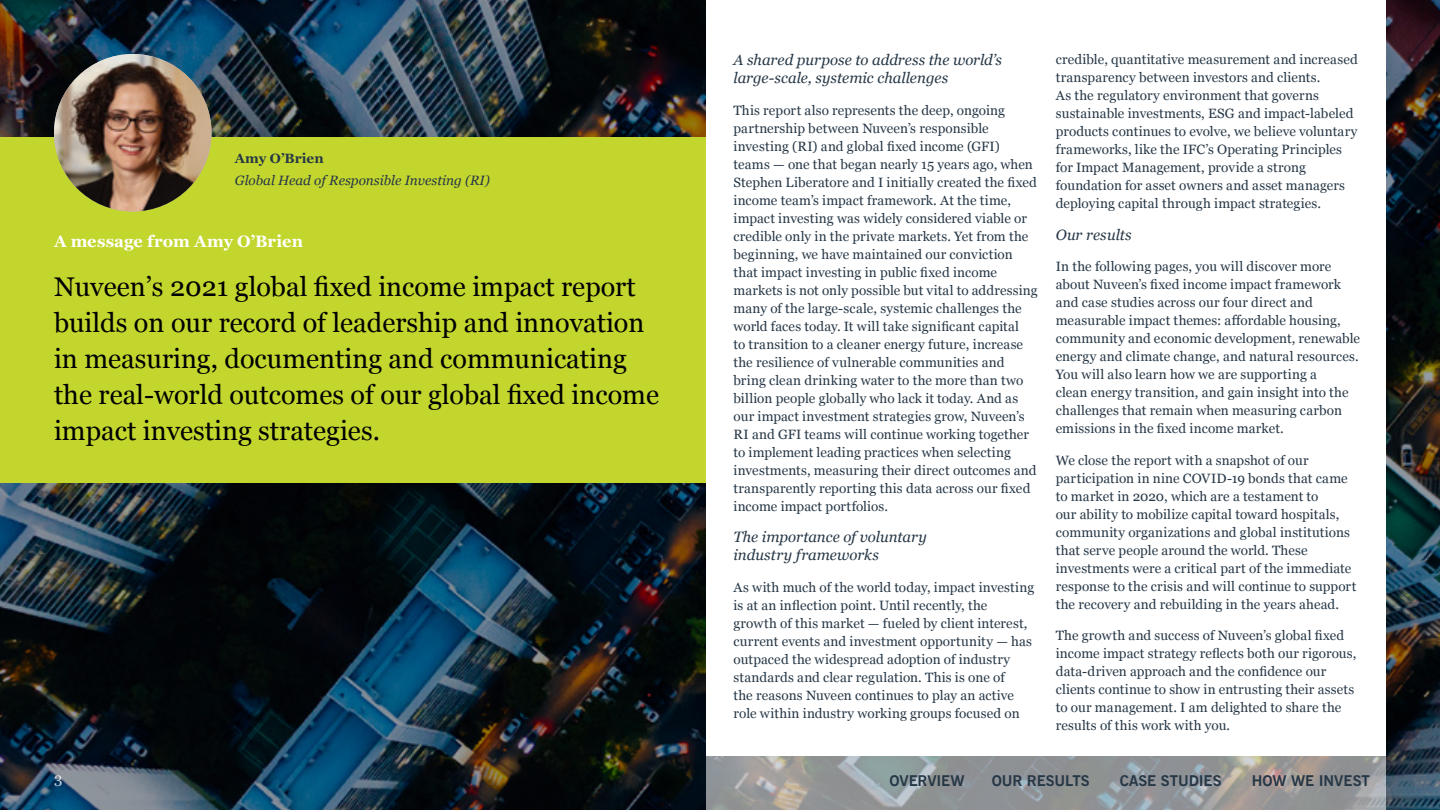
<style>
.page{position:relative;width:1440px;height:810px;background:#fff}
.page>*{position:absolute;margin:0;border:0;box-sizing:border-box;transform-origin:0 0}
.t1{font:27px/36px "Georgia";color:#000}
.t2{font:700 16.5px "Georgia";color:#fff}
.t3{font:italic 15px/18px "Georgia";color:#263746}
.t4{font:700 15px "News Gothic BT";letter-spacing:-.005em;color:#263746}
.t5{font:15px "Georgia Pro";color:#fff}
.t6{font:13.5px/18px "Georgia";letter-spacing:.01em;color:#263746}
.t7{font:italic 13.5px "Georgia";color:#263746}
.t8{font:700 13.5px "Georgia";color:#263746}
</style>
<div class="page">
<img style="left:0;top:0;width:1440px;height:810px">
<div style="left:0;top:137px;width:717px;height:346px;background:#c3d62e"></div>
<svg style="left:706px;top:756px;width:680px;height:54px;background:#97999a"></svg>
<img style="left:54px;top:54px;width:157px;height:157px;border-radius:79px">
<div style="left:706px;top:0;width:680px;height:756px;background:#fff"></div>
<p class="t8" style="left:235px;top:148px;width:90px">Amy O’Brien</p>
<p class="t7" style="left:235px;top:170px;width:256px">Global Head of Responsible Investing (RI)</p>
<p class="t2" style="left:54px;top:229px;width:250px">A message from Amy O’Brien</p>
<h1 class="t1" style="left:54px;top:268px;width:606px">Nuveen’s 2021 global fixed income impact report builds on our record of leadership and innovation in measuring, documenting and communicating the real-world outcomes of our global fixed income impact investing strategies.</h1>
<p class="t3" style="left:733px;top:51px;width:270px">A shared purpose to address the world’s large-scale, systemic challenges</p>
<p class="t6" style="left:733px;top:101px;width:306px">This report also represents the deep, ongoing partnership between Nuveen’s responsible investing (RI) and global fixed income (GFI) teams — one that began nearly 15 years ago, when Stephen Liberatore and I initially created the fixed income team’s impact framework. At the time, impact investing was widely considered viable or credible only in the private markets. Yet from the beginning, we have maintained our conviction that impact investing in public fixed income markets is not only possible but vital to addressing many of the large-scale, systemic challenges the world faces today. It will take significant capital<br>to transition to a cleaner energy future, increase the resilience of vulnerable communities and bring clean drinking water to the more than two billion people globally who lack it today. And as our impact investment strategies grow, Nuveen’s RI and GFI teams will continue working together to implement leading practices when selecting investments, measuring their direct outcomes and transparently reporting this data across our fixed income impact portfolios.</p>
<p class="t3" style="left:733px;top:528px;width:195px">The importance of voluntary industry frameworks</p>
<p class="t6" style="left:733px;top:578px;width:302px">As with much of the world today, impact investing is at an inflection point. Until recently, the growth of this market — fueled by client interest, current events and investment opportunity — has outpaced the widespread adoption of industry standards and clear regulation. This is one of<br>the reasons Nuveen continues to play an active role within industry working groups focused on</p>
<p class="t6" style="left:1056px;top:50px;width:303px">credible, quantitative measurement and increased transparency between investors and clients.<br>As the regulatory environment that governs sustainable investments, ESG and impact-labeled products continues to evolve, we believe voluntary frameworks, like the IFC’s Operating Principles for Impact Management, provide a strong foundation for asset owners and asset managers deploying capital through impact strategies.</p>
<p class="t3" style="left:1056px;top:225px;width:77px">Our results</p>
<p class="t6" style="left:1056px;top:257px;width:306px">In the following pages, you will discover more about Nuveen’s fixed income impact framework and case studies across our four direct and measurable impact themes: affordable housing, community and economic development, renewable energy and climate change, and natural resources.<br>You will also learn how we are supporting a<br>clean energy transition, and gain insight into the challenges that remain when measuring carbon emissions in the fixed income market.</p>
<p class="t6" style="left:1056px;top:450px;width:302px">We close the report with a snapshot of our participation in nine COVID-19 bonds that came to market in 2020, which are a testament to<br>our ability to mobilize capital toward hospitals, community organizations and global institutions that serve people around the world. These investments were a critical part of the immediate response to the crisis and will continue to support the recovery and rebuilding in the years ahead.</p>
<p class="t6" style="left:1056px;top:626px;width:302px">The growth and success of Nuveen’s global fixed income impact strategy reflects both our rigorous, data-driven approach and the confidence our clients continue to show in entrusting their assets to our management. I am delighted to share the results of this work with you.</p>
<p class="t5" style="left:54px;top:773px;width:10px">3</p>
<p class="t4" style="left:889px;top:772px;width:77px">OVERVIEW</p>
<p class="t4" style="left:991px;top:772px;width:99px">OUR RESULTS</p>
<p class="t4" style="left:1120px;top:772px;width:103px">CASE STUDIES</p>
<p class="t4" style="left:1251px;top:772px;width:120px">HOW WE INVEST</p>
</div>
